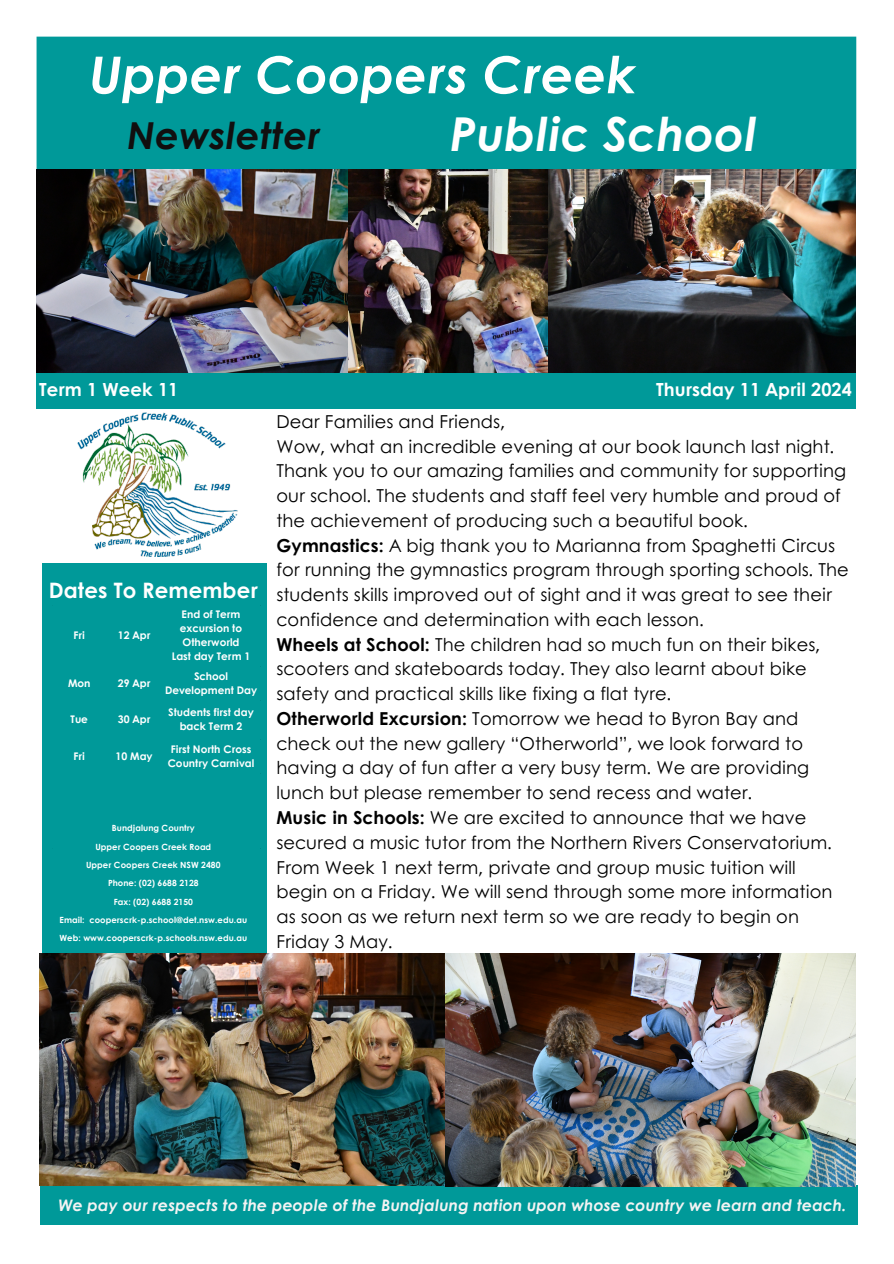
<style>
.page{position:relative;width:894px;height:1264px;background:#fff}
.page>*{position:absolute;margin:0;border:0;box-sizing:border-box;transform-origin:0 0}
.t1{font:italic 700 51px "Century Gothic";letter-spacing:.005em;color:#fff}
.t2{font:italic 700 46.65px "Century Gothic";letter-spacing:.005em;color:#fff}
.t3{font:italic 700 37.2px "Century Gothic";letter-spacing:.005em;color:#110f0f}
.t4{font:700 21.3px "Century Gothic";letter-spacing:.005em;color:#fff}
.t5{font:700 18px "Century Gothic";letter-spacing:.005em;color:#fff}
.t6{font:17.85px/24.8px "Century Gothic";letter-spacing:.005em;color:#000}
.t7{font:italic 700 15.9px "Century Gothic";letter-spacing:.005em;color:#f3f3f3}
.t8{font:700 10.5px/14px "Century Gothic";color:#fff}
.t9{font:700 8.55px/18.3px "Century Gothic";letter-spacing:.005em;color:#fff}
.s1{font-weight:700}
</style>
<div class="page">
<div style="left:36px;top:372px;width:819px;height:36px;background:#099"></div>
<div style="left:43px;top:563px;width:224px;height:390px;background:#099"></div>
<img style="left:78px;top:412px;width:160px;height:144px">
<div style="left:40px;top:1185px;width:817px;height:39px;background:#099"></div>
<div style="left:38px;top:38px;width:816px;height:130px;background:#099"></div>
<div style="left:37px;top:37px;width:819px;height:132px;border:3px solid #099"></div>
<img style="left:36px;top:169px;width:312px;height:203px">
<img style="left:348px;top:169px;width:507px;height:203px">
<img style="left:40px;top:953px;width:815px;height:233px">
<h2 class="t1" style="left:89px;top:36px;width:548px">Upper Coopers Creek</h2>
<p class="t3" style="left:127px;top:107px;width:194px">Newsletter</p>
<h1 class="t2" style="left:449px;top:99px;width:308px">Public School</h1>
<p class="t5" style="left:39px;top:376px;width:141px">Term 1 Week 11</p>
<p class="t5" style="left:656px;top:376px;width:197px">Thursday 11 April 2024</p>
<p class="t4" style="left:49px;top:573px;width:210px">Dates To Remember</p>
<h4 class="t8" style="left:73px;top:628px;width:13px">Fri</h4>
<h4 class="t8" style="left:118px;top:628px;width:34px">12 Apr</h4>
<p class="t8" style="left:180px;top:607px;width:64px">End of Term excursion to<br>Otherworld</p>
<h5 class="t8" style="left:172px;top:649px;width:80px">Last day Term 1</h5>
<p class="t8" style="left:68px;top:675px;width:24px">Mon</p>
<h3 class="t8" style="left:118px;top:675px;width:34px">29 Apr</h3>
<p class="t8" style="left:165px;top:668px;width:93px;text-align:center">School<br>Development Day</p>
<p class="t8" style="left:71px;top:712px;width:19px">Tue</p>
<p class="t8" style="left:118px;top:712px;width:34px">30 Apr</p>
<p class="t8" style="left:168px;top:705px;width:87px;text-align:center">Students first day back Term 2</p>
<p class="t8" style="left:73px;top:748px;width:13px">Fri</p>
<p class="t8" style="left:115px;top:748px;width:39px">10 May</p>
<p class="t8" style="left:168px;top:741px;width:88px">First North Cross<br>Country Carnival</p>
<p class="t9" style="left:112px;top:818px;width:84px">Bundjalung Country</p>
<p class="t9" style="left:95px;top:837px;width:117px">Upper Coopers Creek Road</p>
<p class="t9" style="left:86px;top:855px;width:136px">Upper Coopers Creek NSW 2480</p>
<p class="t9" style="left:108px;top:873px;width:92px">Phone: (02) 6688 2128</p>
<p class="t9" style="left:114px;top:891px;width:81px">Fax: (02) 6688 2150</p>
<p class="t9" style="left:60px;top:910px;width:189px">Email: cooperscrk-p.school@det.nsw.edu.au<br>Web: www.cooperscrk-p.schools.nsw.edu.au</p>
<p class="t6" style="left:276px;top:408px;width:573px">Dear Families and Friends,<br>Wow, what an incredible evening at our book launch last night.<br>Thank you to our amazing families and community for supporting our school. The students and staff feel very humble and proud of the achievement of producing such a beautiful book.<br><span class="s1">Gymnastics:</span> A big thank you to Marianna from Spaghetti Circus for running the gymnastics program through sporting schools. The students skills improved out of sight and it was great to see their confidence and determination with each lesson.<br><span class="s1">Wheels at School:</span> The children had so much fun on their bikes, scooters and skateboards today. They also learnt about bike safety and practical skills like fixing a flat tyre.<br><span class="s1">Otherworld Excursion:</span> Tomorrow we head to Byron Bay and check out the new gallery “Otherworld”, we look forward to having a day of fun after a very busy term. We are providing lunch but please remember to send recess and water.<br><span class="s1">Music in Schools:</span> We are excited to announce that we have secured a music tutor from the Northern Rivers Conservatorium.<br>From Week 1 next term, private and group music tuition will begin on a Friday. We will send through some more information as soon as we return next term so we are ready to begin on Friday 3 May.</p>
<h1 class="t7" style="left:58px;top:1192px;width:789px">We pay our respects to the people of the Bundjalung nation upon whose country we learn and teach.</h1>
</div>
